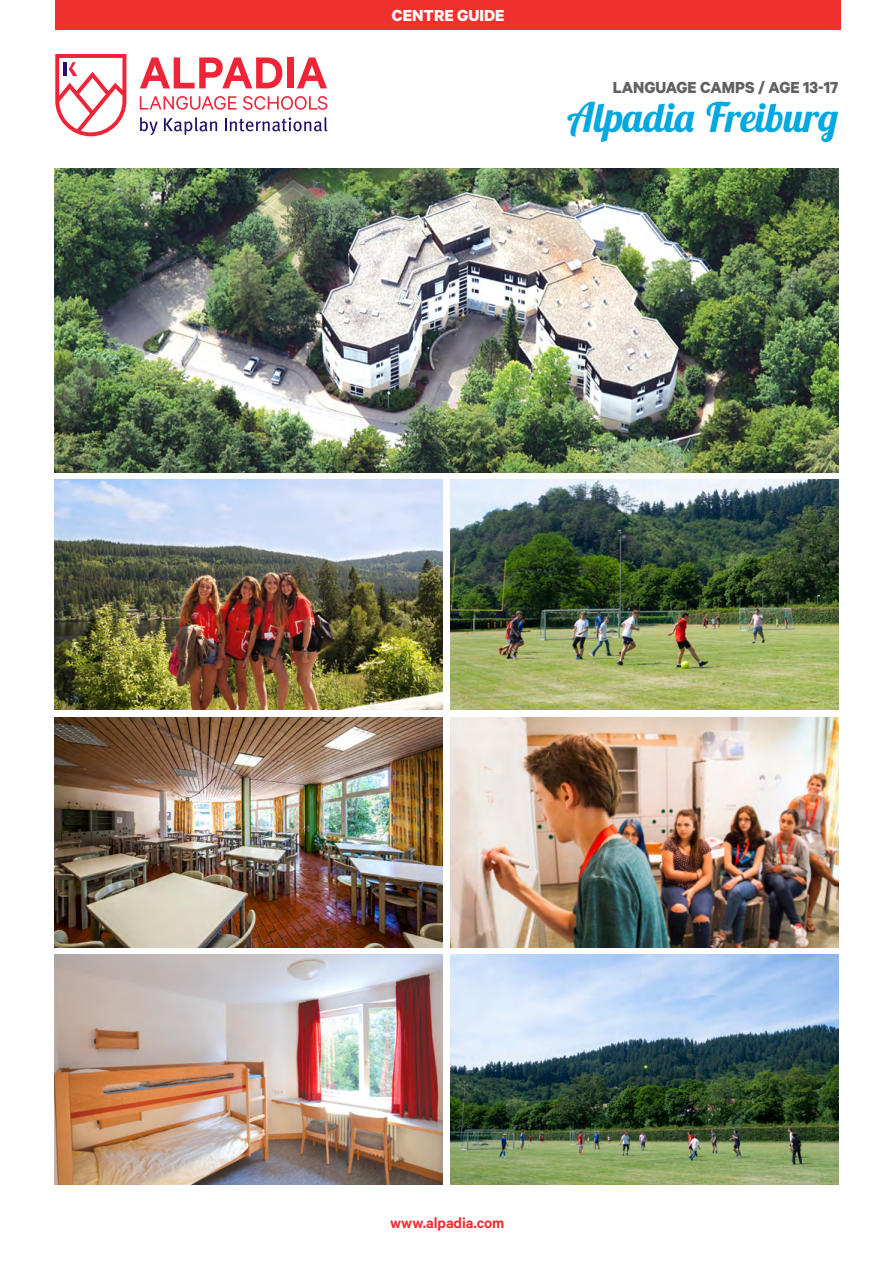
<style>
.page{position:relative;width:893px;height:1263px;background:#fff}
.page>*{position:absolute;margin:0;border:0;box-sizing:border-box;transform-origin:0 0}
.t1{font:italic 700 40.5px "Lobster Two";letter-spacing:-.01em;color:#00a8e0}
.t2{font:700 18px "Calibre";color:#606163}
.t3{font:700 18px "Calibre";color:#fff}
.t4{font:600 16.5px "Calibre";letter-spacing:-.005em;color:#ee312f}
</style>
<div class="page">
<svg style="left:55px;top:54px;width:71px;height:82px"></svg>
<svg style="left:140px;top:117px;width:18px;height:18px"></svg>
<svg style="left:164px;top:117px;width:53px;height:18px"></svg>
<svg style="left:225px;top:117px;width:102px;height:14px"></svg>
<svg style="left:140px;top:57px;width:142px;height:31px"></svg>
<div style="left:287px;top:57px;width:6px;height:31px;background:#ee2439"></div>
<svg style="left:297px;top:57px;width:30px;height:31px"></svg>
<svg style="left:140px;top:96px;width:97px;height:14px"></svg>
<svg style="left:243px;top:96px;width:84px;height:14px"></svg>
<img style="left:54px;top:169px;width:785px;height:303px">
<img style="left:54px;top:480px;width:388px;height:230px">
<img style="left:451px;top:480px;width:388px;height:230px">
<img style="left:451px;top:717px;width:388px;height:230px">
<img style="left:451px;top:954px;width:388px;height:230px">
<img style="left:54px;top:717px;width:388px;height:230px">
<img style="left:54px;top:954px;width:388px;height:230px">
<div style="left:55px;top:0;width:786px;height:29px;background:#ee312f"></div>
<p class="t3" style="left:392px;top:4px;width:114px">CENTRE GUIDE</p>
<p class="t2" style="left:613px;top:76px;width:227px">LANGUAGE CAMPS / AGE 13-17</p>
<h1 class="t1" style="left:569px;top:91px;width:271px">Alpadia Freiburg</h1>
<p class="t4" style="left:390px;top:1213px;width:116px">www.alpadia.com</p>
</div>
